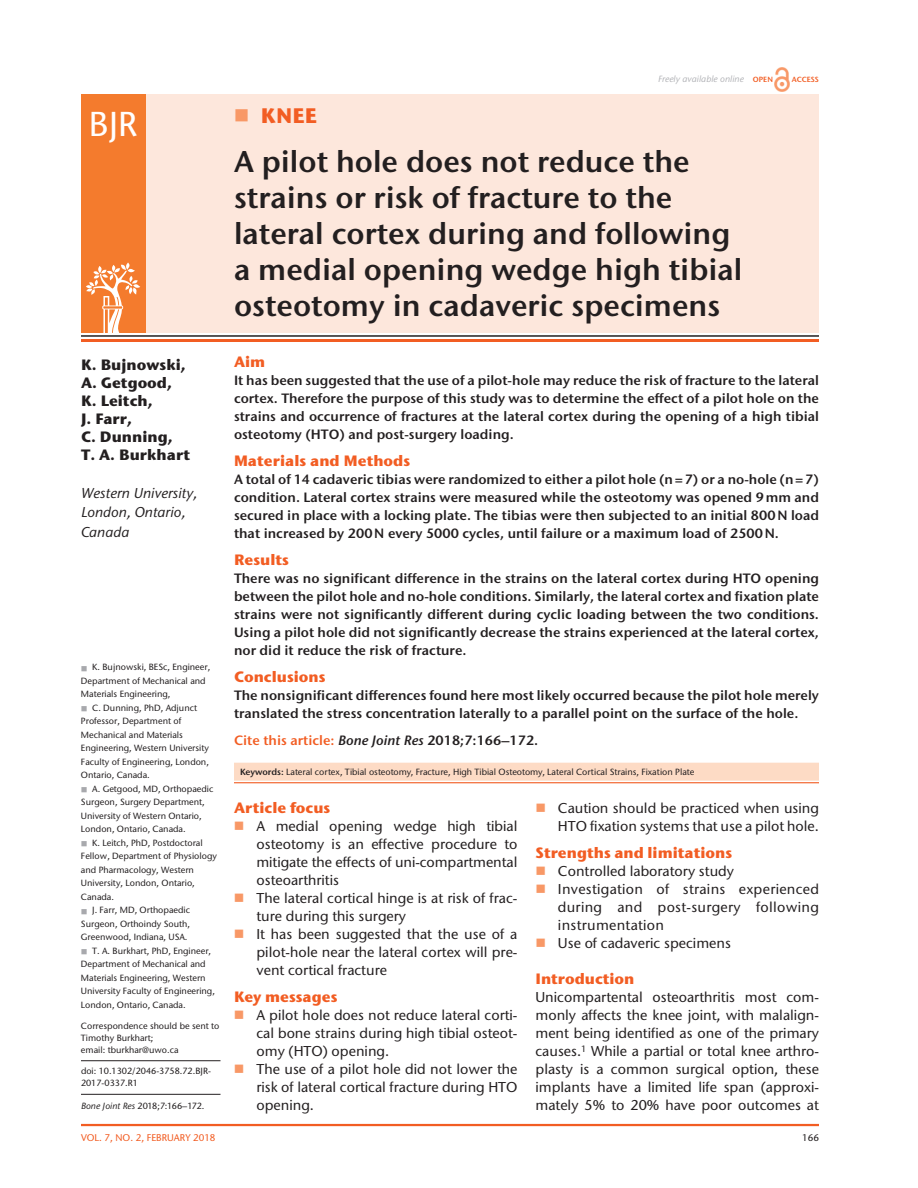
<style>
.page{position:relative;width:918px;height:1188px;background:#fff}
.page>*{position:absolute;margin:0;border:0;box-sizing:border-box;transform-origin:0 0}
.t1{font:500 34.5px "Stone Sans ITC Pro";color:#fff}
.t2{font:600 30px/36px "Stone Sans ITC Pro";color:#231f20}
.t3{font:700 21px "Stone Sans ITC Pro";color:#f25d23}
.t4{font:700 15px "Stone Sans ITC Pro";color:#f25d23}
.t5{font:700 15px/18px "Stone Sans ITC Pro";color:#231f20}
.t6{font:500 14.25px/18px "Stone Sans ITC Pro";color:#231f20}
.t7{font:500 14.25px/18px "Stone Sans ITC Pro";letter-spacing:.02em;color:#231f20}
.t8{font:italic 500 14.25px/19.5px "Stone Sans ITC Pro";color:#231f20}
.t9{font:600 13.5px/18px "Stone Sans ITC Pro";color:#231f20;text-align:justify}
.t10{font:600 13.5px "Stone Sans ITC Pro";color:#f25d23}
.t11{font:500 9.75px "Stone Sans ITC Pro";color:#f25d23}
.t12{font:500 9.75px "Stone Sans ITC Pro";color:#231f20}
.t13{font:500 9px/13.5px "Stone Sans ITC Pro";color:#231f20}
.t14{font:500 9px "Stone Sans ITC Pro";letter-spacing:-.035em;color:#231f20}
.t15{font:italic 500 9px "Stone Sans ITC Pro";color:#b2b3b7}
.t16{font:600 7.5px "Stone Sans ITC Pro";color:#f25d23}
.s1{font-style:italic}
.s2{font-weight:600;font-style:normal;font-size:7.5px;color:#f25d23}
.s3{font-style:italic;color:#231f20}
.s4{color:#231f20}
.s5{font-weight:600}
</style>
<div class="page">
<hr style="left:81px;top:1124px;width:738px;height:2px;background:#f25d23">
<img style="left:775px;top:68px;width:15px;height:23px">
<div style="left:81px;top:94px;width:738px;height:239px;background:#fde7dc"></div>
<div style="left:81px;top:94px;width:64px;height:239px;background:#f47b2d"></div>
<svg style="left:86px;top:263px;width:54px;height:70px"></svg>
<hr style="left:81px;top:335px;width:738px;height:2px;background:#231f20">
<hr style="left:81px;top:339px;width:738px;height:3px;background:#f25d23">
<div style="left:234px;top:763px;width:585px;height:18px;background:#fddbc5"></div>
<hr style="left:234px;top:782px;width:585px;height:1px;background:#f25d23">
<hr style="left:81px;top:1094px;width:139px;height:1px;background:#231f20">
<hr style="left:81px;top:1060px;width:139px;height:1px;background:#231f20">
<h1 class="t1" style="left:89px;top:103px;width:50px">BJR</h1>
<p class="t5" style="left:81px;top:356px;width:111px">K. Bujnowski,<br>A. Getgood,<br>K. Leitch,<br>J. Farr,<br>C. Dunning,<br>T. A. Burkhart</p>
<p class="t8" style="left:81px;top:483px;width:118px">Western University,<br>London, Ontario,<br>Canada</p>
<p class="t13" style="left:81px;top:660px;width:131px;text-indent:11px">K. Bujnowski, BESc, Engineer,<br>Department of Mechanical and<br>Materials Engineering,</p>
<p class="t13" style="left:81px;top:701px;width:129px;text-indent:11px">C. Dunning, PhD, Adjunct<br>Professor, Department of<br>Mechanical and Materials<br>Engineering, Western University<br>Faculty of Engineering, London,<br>Ontario, Canada.</p>
<p class="t13" style="left:81px;top:782px;width:134px;text-indent:11px">A. Getgood, MD, Orthopaedic<br>Surgeon, Surgery Department,<br>University of Western Ontario,<br>London, Ontario, Canada.</p>
<p class="t13" style="left:92px;top:836px;width:112px">K. Leitch, PhD, Postdoctoral</p>
<p class="t13" style="left:81px;top:849px;width:137px">Fellow, Department of Physiology</p>
<p class="t13" style="left:81px;top:863px;width:115px">and Pharmacology, Western</p>
<p class="t13" style="left:81px;top:876px;width:115px">University, London, Ontario,</p>
<p class="t13" style="left:81px;top:890px;width:35px">Canada.</p>
<p class="t13" style="left:92px;top:903px;width:99px">J. Farr, MD, Orthopaedic</p>
<p class="t13" style="left:81px;top:917px;width:111px">Surgeon, Orthoindy South,</p>
<p class="t13" style="left:81px;top:930px;width:108px">Greenwood, Indiana, USA.</p>
<p class="t13" style="left:92px;top:944px;width:120px">T. A. Burkhart, PhD, Engineer,</p>
<p class="t13" style="left:81px;top:957px;width:126px">Department of Mechanical and</p>
<p class="t13" style="left:81px;top:971px;width:126px">Materials Engineering, Western</p>
<p class="t13" style="left:81px;top:984px;width:135px">University Faculty of Engineering,</p>
<p class="t13" style="left:81px;top:998px;width:106px">London, Ontario, Canada.</p>
<p class="t13" style="left:81px;top:1020px;width:140px;line-height:12px">Correspondence should be sent to<br>Timothy Burkhart;<br>email: tburkhar@uwo.ca</p>
<p class="t13" style="left:81px;top:1065px;width:131px;line-height:12px">doi: 10.1302/2046-3758.72.BJR-<br>2017-0337.R1</p>
<p class="t14" style="left:81px;top:1100px;width:125px"><span class="s1">Bone Joint Res</span> 2018;7:166–172.</p>
<h3 class="t3" style="left:261px;top:102px;width:58px">Knee</h3>
<p class="t15" style="left:658px;top:73px;width:116px">Freely available online <span class="s2">open</span></p>
<p class="t16" style="left:792px;top:75px;width:29px">Access</p>
<h2 class="t2" style="left:234px;top:143px;width:510px">A pilot hole does not reduce the strains or risk of fracture to the lateral cortex during and following a medial opening wedge high tibial osteotomy in cadaveric specimens</h2>
<p class="t4" style="left:234px;top:352px;width:33px">Aim</p>
<p class="t9" style="left:234px;top:371px;width:586px">It has been suggested that the use of a pilot-hole may reduce the risk of fracture to the lateral cortex. Therefore the purpose of this study was to determine the effect of a pilot hole on the strains and occurrence of fractures at the lateral cortex during the opening of a high tibial osteotomy (HTO) and post-surgery loading.</p>
<p class="t4" style="left:234px;top:451px;width:178px">Materials and Methods</p>
<p class="t9" style="left:234px;top:470px;width:587px">A total of 14 cadaveric tibias were randomized to either a pilot hole (n=7) or a no-hole (n=7) condition. Lateral cortex strains were measured while the osteotomy was opened 9mm and secured in place with a locking plate. The tibias were then subjected to an initial 800 N load that increased by 200 N every 5000 cycles, until failure or a maximum load of 2500 N .</p>
<p class="t4" style="left:234px;top:550px;width:56px">Results</p>
<p class="t9" style="left:234px;top:569px;width:587px">There was no significant difference in the strains on the lateral cortex during HTO opening between the pilot hole and no-hole conditions. Similarly, the lateral cortex and fixation plate strains were not significantly different during cyclic loading between the two conditions.<br>Using a pilot hole did not significantly decrease the strains experienced at the lateral cortex, nor did it reduce the risk of fracture.</p>
<p class="t4" style="left:234px;top:667px;width:93px">Conclusions</p>
<p class="t9" style="left:234px;top:686px;width:586px">The nonsignificant differences found here most likely occurred because the pilot hole merely translated the stress concentration laterally to a parallel point on the surface of the hole.</p>
<p class="t10" style="left:234px;top:731px;width:306px">Cite this article: <span class="s3">Bone Joint Res</span> <span class="s4">2018;7:166–172.</span></p>
<p class="t13" style="left:240px;top:765px;width:456px"><span class="s5">Keywords:</span> Lateral cortex, Tibial osteotomy, Fracture, High Tibial Osteotomy, Lateral Cortical Strains, Fixation Plate</p>
<p class="t4" style="left:234px;top:798px;width:98px">Article focus</p>
<p class="t6" style="left:256px;top:817px;width:263px">A medial opening wedge high tibial osteotomy is an effective procedure to mitigate the effects of uni-compartmental osteoarthritis<br>The lateral cortical hinge is at risk of frac&shy;ture during this surgery<br>It has been suggested that the use of a pilot-hole near the lateral cortex will pre&shy;vent cortical fracture</p>
<p class="t4" style="left:234px;top:987px;width:105px">Key messages</p>
<p class="t6" style="left:256px;top:1006px;width:263px">A pilot hole does not reduce lateral corti&shy;cal bone strains during high tibial osteot&shy;omy (HTO) opening.<br>The use of a pilot hole did not lower the risk of lateral cortical fracture during HTO opening.</p>
<p class="t6" style="left:558px;top:799px;width:262px">Caution should be practiced when using<br>HTO fixation systems that use a pilot hole.</p>
<p class="t4" style="left:536px;top:843px;width:198px">Strengths and limitations</p>
<p class="t7" style="left:558px;top:862px;width:263px">Controlled laboratory study<br>Investigation of strains experienced during and post-surgery following instrumentation<br>Use of cadaveric specimens</p>
<p class="t4" style="left:536px;top:969px;width:100px">Introduction</p>
<p class="t6" style="left:536px;top:988px;width:285px;text-align:justify">Unicompartental osteoarthritis most com&shy;monly affects the knee joint, with malalign&shy;ment being identified as one of the primary causes.<sup>1</sup> While a partial or total knee arthro&shy;plasty is a common surgical option, these implants have a limited life span (approxi&shy;mately 5% to 20% have poor outcomes at</p>
<p class="t11" style="left:81px;top:1132px;width:136px">vol. 7, NO. 2, FEBRUARY 2018</p>
<p class="t12" style="left:802px;top:1132px;width:18px">166</p>
</div>
